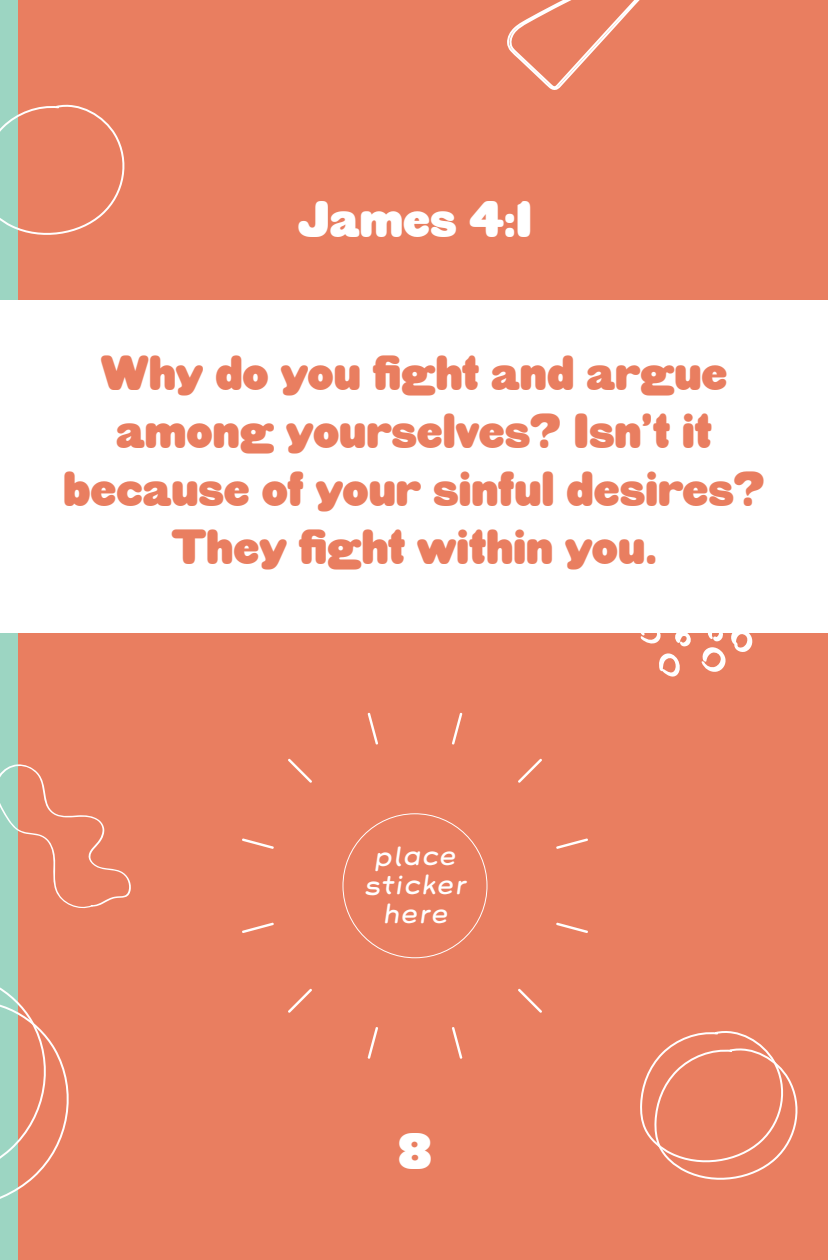
<style>
.page{position:relative;width:828px;height:1260px;background:#fff}
.page>*{position:absolute;margin:0;border:0;box-sizing:border-box;transform-origin:0 0}
.t1{font:50px "HWT Gothic Round";color:#fff}
.t2{font:48px/58px "HWT Gothic Round";color:#e97e60;text-align:center}
.t3{font:italic 24px/28.8px "Grover";letter-spacing:-.01em;color:#fff;text-align:center}
</style>
<div class="page">
<div style="left:0;top:0;width:52px;height:1260px;background:#9cd5c2"></div>
<div style="left:0;top:300px;width:74px;height:333px;background:#fff"></div>
<div style="left:18px;top:0;width:810px;height:1260px;background:#e97e60"></div>
<svg style="left:288px;top:758px;width:24px;height:25px"></svg>
<svg style="left:242px;top:838px;width:32px;height:11px"></svg>
<svg style="left:242px;top:922px;width:32px;height:11px"></svg>
<svg style="left:288px;top:988px;width:24px;height:25px"></svg>
<svg style="left:367px;top:1027px;width:11px;height:32px"></svg>
<svg style="left:452px;top:1027px;width:11px;height:32px"></svg>
<svg style="left:518px;top:988px;width:24px;height:25px"></svg>
<svg style="left:556px;top:922px;width:32px;height:11px"></svg>
<svg style="left:556px;top:838px;width:32px;height:11px"></svg>
<svg style="left:518px;top:758px;width:24px;height:25px"></svg>
<svg style="left:452px;top:712px;width:11px;height:33px"></svg>
<svg style="left:367px;top:712px;width:11px;height:33px"></svg>
<div style="left:18px;top:300px;width:810px;height:333px;background:#fff"></div>
<svg style="left:641px;top:1031px;width:157px;height:149px"></svg>
<svg style="left:640px;top:633px;width:113px;height:44px"></svg>
<svg style="left:0;top:104px;width:125px;height:131px"></svg>
<svg style="left:0;top:764px;width:131px;height:145px"></svg>
<svg style="left:507px;top:0;width:133px;height:90px"></svg>
<svg style="left:0;top:987px;width:69px;height:212px"></svg>
<p class="t1" style="left:298px;top:192px;width:236px">James 4:1</p>
<p class="t2" style="left:63px;top:346px;width:703px">Why do you fight and argue among yourselves? Isn’t it because of your sinful desires?<br>They fight within you.</p>
<p class="t3" style="left:364px;top:842px;width:104px">place sticker here</p>
<p class="t1" style="left:398px;top:1123px;width:36px">8</p>
</div>
